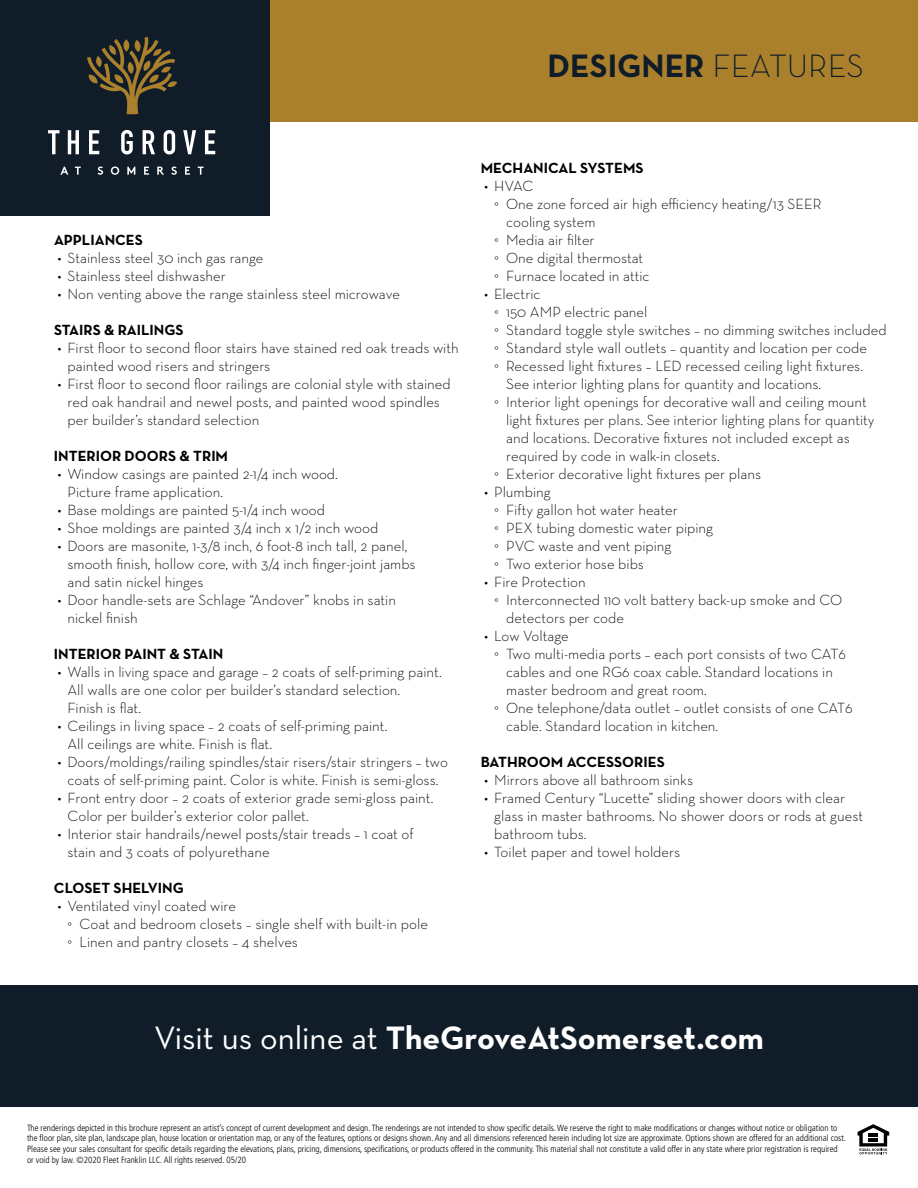
<style>
.page{position:relative;width:918px;height:1188px;background:#fff}
.page>*{position:absolute;margin:0;border:0;box-sizing:border-box;transform-origin:0 0}
.t1{font:700 33px "Neutra Text";color:#fff}
.t2{font:700 33px "Neutra Text";color:#101d29}
.t3{font:300 15px/18px "Neutra Text";color:#000}
.t4{font:700 15px "Neutra Text";color:#000}
.t5{font:300 condensed 9px/10.8px "Frutiger";color:#000}
.s1{font-weight:300}
.s2{font-weight:400}
</style>
<div class="page">
<div style="left:270px;top:0;width:648px;height:122px;background:#aa802d"></div>
<div style="left:0;top:0;width:270px;height:216px;background:#101d29"></div>
<svg style="left:48px;top:130px;width:11px;height:24px"></svg>
<svg style="left:68px;top:130px;width:11px;height:24px"></svg>
<svg style="left:89px;top:130px;width:10px;height:24px"></svg>
<svg style="left:121px;top:130px;width:12px;height:24px"></svg>
<svg style="left:143px;top:130px;width:12px;height:24px"></svg>
<svg style="left:164px;top:130px;width:11px;height:24px"></svg>
<svg style="left:183px;top:130px;width:13px;height:24px"></svg>
<svg style="left:205px;top:130px;width:10px;height:24px"></svg>
<svg style="left:60px;top:167px;width:8px;height:8px"></svg>
<svg style="left:75px;top:167px;width:6px;height:8px"></svg>
<svg style="left:97px;top:167px;width:6px;height:8px"></svg>
<svg style="left:111px;top:167px;width:8px;height:8px"></svg>
<svg style="left:127px;top:167px;width:8px;height:8px"></svg>
<svg style="left:144px;top:167px;width:5px;height:8px"></svg>
<svg style="left:157px;top:167px;width:7px;height:8px"></svg>
<svg style="left:171px;top:167px;width:6px;height:8px"></svg>
<svg style="left:185px;top:167px;width:5px;height:8px"></svg>
<svg style="left:198px;top:167px;width:6px;height:8px"></svg>
<svg style="left:87px;top:37px;width:90px;height:77px"></svg>
<div style="left:0;top:986px;width:918px;height:121px;background:#101d29"></div>
<svg style="left:858px;top:1124px;width:31px;height:30px"></svg>
<hr style="left:868px;top:1133px;width:10px;height:4px;background:#000">
<hr style="left:868px;top:1138px;width:10px;height:4px;background:#000">
<h1 class="t2" style="left:548px;top:45px;width:318px">DESIGNER <span class="s1">FEATURES</span></h1>
<p class="t4" style="left:54px;top:230px;width:90px">APPLIANCES</p>
<p class="t3" style="left:57px;top:248px;width:208px">• Stainless steel 30 inch gas range</p>
<p class="t3" style="left:57px;top:266px;width:170px">• Stainless steel dishwasher</p>
<p class="t3" style="left:57px;top:284px;width:344px">• Non venting above the range stainless steel microwave</p>
<p class="t4" style="left:54px;top:320px;width:131px">STAIRS &amp; RAILINGS</p>
<p class="t3" style="left:68px;top:338px;width:393px;text-indent:-10px">• First floor to second floor stairs have stained red oak treads with painted wood risers and stringers</p>
<p class="t3" style="left:68px;top:374px;width:385px;text-indent:-10px">• First floor to second floor railings are colonial style with stained red oak handrail and newel posts, and painted wood spindles per builder’s standard selection</p>
<p class="t4" style="left:54px;top:446px;width:176px">INTERIOR DOORS &amp; TRIM</p>
<p class="t3" style="left:68px;top:464px;width:272px;text-indent:-10px">• Window casings are painted 2-1/4 inch wood.<br>Picture frame application.</p>
<p class="t3" style="left:57px;top:500px;width:269px">• Base moldings are painted 5-1/4 inch wood</p>
<p class="t3" style="left:57px;top:518px;width:322px">• Shoe moldings are painted 3/4 inch x 1/2 inch wood</p>
<p class="t3" style="left:68px;top:536px;width:350px;text-indent:-10px">• Doors are masonite, 1-3/8 inch, 6 foot-8 inch tall, 2 panel, smooth finish, hollow core, with 3/4 inch finger-joint jambs and satin nickel hinges</p>
<p class="t3" style="left:68px;top:590px;width:330px;text-indent:-10px">• Door handle-sets are Schlage “Andover” knobs in satin nickel finish</p>
<p class="t4" style="left:54px;top:644px;width:171px">INTERIOR PAINT &amp; STAIN</p>
<p class="t3" style="left:68px;top:662px;width:376px;text-indent:-10px">• Walls in living space and garage – 2 coats of self-priming paint.<br>All walls are one color per builder’s standard selection.<br>Finish is flat.</p>
<p class="t3" style="left:68px;top:716px;width:321px;text-indent:-10px">• Ceilings in living space – 2 coats of self-priming paint.<br>All ceilings are white. Finish is flat.</p>
<p class="t3" style="left:57px;top:752px;width:392px;text-align:center">• Doors/moldings/railing spindles/stair risers/stair stringers – two coats of self-priming paint. Color is white. Finish is semi-gloss.</p>
<p class="t3" style="left:68px;top:788px;width:367px;text-indent:-10px">• Front entry door – 2 coats of exterior grade semi-gloss paint.<br>Color per builder’s exterior color pallet.</p>
<p class="t3" style="left:68px;top:824px;width:348px;text-indent:-10px">• Interior stair handrails/newel posts/stair treads – 1 coat of stain and 3 coats of polyurethane</p>
<p class="t4" style="left:54px;top:878px;width:131px">CLOSET SHELVING</p>
<p class="t3" style="left:68px;top:896px;width:362px;text-indent:-10px">• Ventilated vinyl coated wire<br>° Coat and bedroom closets – single shelf with built-in pole ° Linen and pantry closets – 4 shelves</p>
<p class="t4" style="left:481px;top:158px;width:164px">MECHANICAL SYSTEMS</p>
<p class="t3" style="left:484px;top:176px;width:51px">• HVAC</p>
<p class="t3" style="left:494px;top:194px;width:329px">° One zone forced air high efficiency heating/13 SEER</p>
<p class="t3" style="left:506px;top:212px;width:91px">cooling system</p>
<p class="t3" style="left:494px;top:230px;width:102px">° Media air filter</p>
<p class="t3" style="left:494px;top:248px;width:151px">° One digital thermostat</p>
<p class="t3" style="left:494px;top:266px;width:157px">° Furnace located in attic</p>
<p class="t3" style="left:484px;top:284px;width:58px">• Electric</p>
<p class="t3" style="left:494px;top:302px;width:155px">° 150 AMP electric panel</p>
<p class="t3" style="left:494px;top:320px;width:394px">° Standard toggle style switches – no dimming switches included</p>
<p class="t3" style="left:494px;top:338px;width:374px">° Standard style wall outlets – quantity and location per code</p>
<p class="t3" style="left:494px;top:356px;width:370px">° Recessed light fixtures – LED recessed ceiling light fixtures.</p>
<p class="t3" style="left:506px;top:374px;width:317px">See interior lighting plans for quantity and locations.</p>
<p class="t3" style="left:494px;top:392px;width:374px">° Interior light openings for decorative wall and ceiling mount</p>
<p class="t3" style="left:506px;top:410px;width:370px">light fixtures per plans. See interior lighting plans for quantity</p>
<p class="t3" style="left:506px;top:428px;width:345px">and locations. Decorative fixtures not included except as</p>
<p class="t3" style="left:506px;top:446px;width:215px">required by code in walk-in closets.</p>
<p class="t3" style="left:494px;top:464px;width:268px">° Exterior decorative light fixtures per plans</p>
<p class="t3" style="left:494px;top:482px;width:220px;text-indent:-10px">• Plumbing<br>° Fifty gallon hot water heater<br>° PEX tubing domestic water piping ° PVC waste and vent piping<br>° Two exterior hose bibs</p>
<p class="t3" style="left:484px;top:572px;width:103px">• Fire Protection</p>
<p class="t3" style="left:494px;top:590px;width:350px">° Interconnected 110 volt battery back-up smoke and CO</p>
<p class="t3" style="left:506px;top:608px;width:119px">detectors per code</p>
<p class="t3" style="left:484px;top:626px;width:86px">• Low Voltage</p>
<p class="t3" style="left:494px;top:644px;width:353px">° Two multi-media ports – each port consists of two CAT6</p>
<p class="t3" style="left:506px;top:662px;width:328px">cables and one RG6 coax cable. Standard locations in</p>
<p class="t3" style="left:506px;top:680px;width:202px">master bedroom and great room.</p>
<p class="t3" style="left:494px;top:698px;width:360px">° One telephone/data outlet – outlet consists of one CAT6</p>
<p class="t3" style="left:506px;top:716px;width:214px">cable. Standard location in kitchen.</p>
<p class="t4" style="left:481px;top:752px;width:186px">BATHROOM ACCESSORIES</p>
<p class="t3" style="left:484px;top:770px;width:211px">• Mirrors above all bathroom sinks</p>
<p class="t3" style="left:494px;top:788px;width:370px;text-indent:-10px">• Framed Century “Lucette” sliding shower doors with clear glass in master bathrooms. No shower doors or rods at guest bathroom tubs.</p>
<p class="t3" style="left:484px;top:842px;width:198px">• Toilet paper and towel holders</p>
<h1 class="t1" style="left:154px;top:1017px;width:611px"><span class="s2">Visit us online at</span> TheGroveAtSomerset.com</h1>
<p class="t5" style="left:27px;top:1122px;width:821px">The renderings depicted in this brochure represent an artist’s concept of current development and design. The renderings are not intended to show specific details. We reserve the right to make modifications or changes without notice or obligation to the floor plan, site plan, landscape plan, house location or orientation map, or any of the features, options or designs shown. Any and all dimensions referenced herein including lot size are approximate. Options shown are offered for an additional cost.<br>Please see your sales consultant for specific details regarding the elevations, plans, pricing, dimensions, specifications, or products offered in the community. This material shall not constitute a valid offer in any state where prior registration is required or void by law. ©2020 Fleet Franklin LLC. All rights reserved. 05/20</p>
</div>
